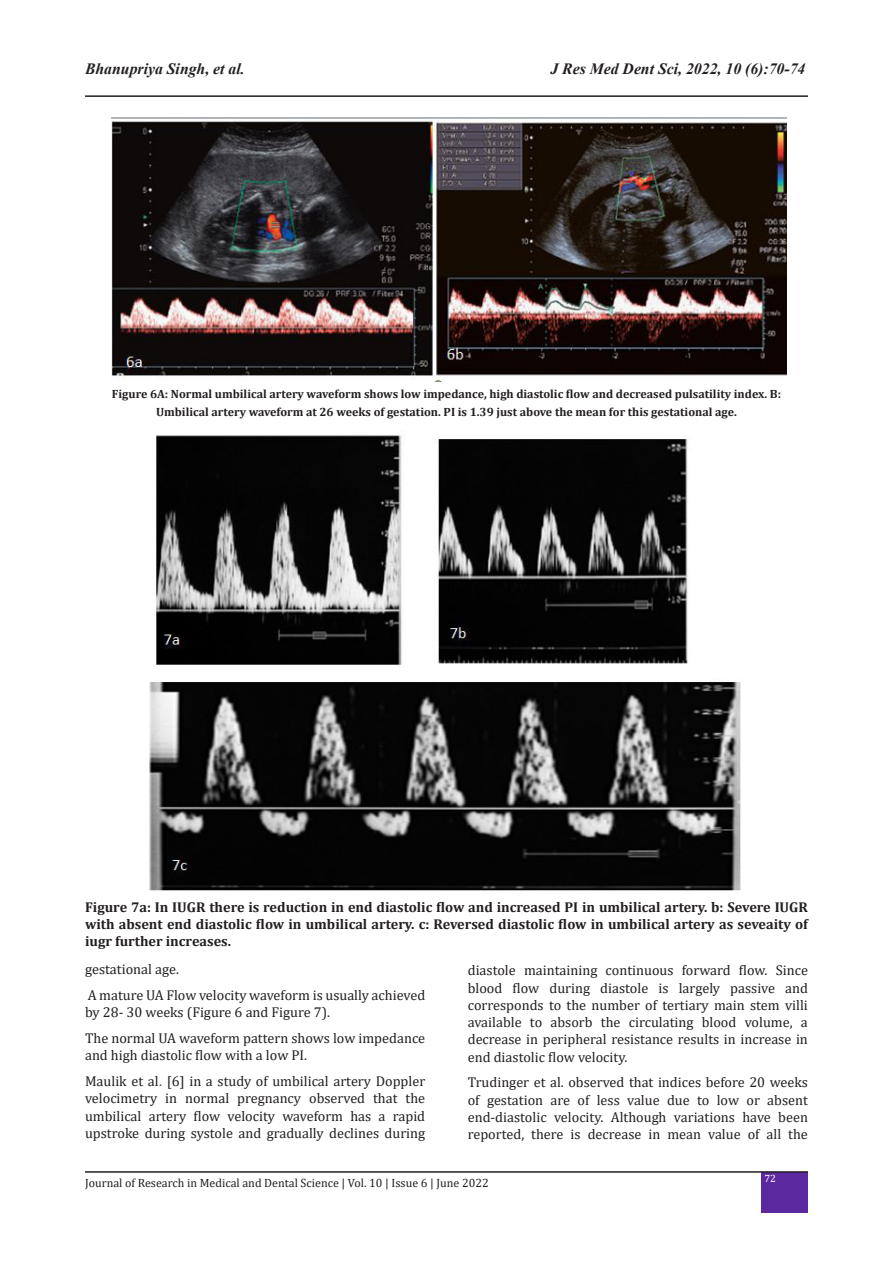
<style>
.page{position:relative;width:893px;height:1263px;background:#fff}
.page>*{position:absolute;margin:0;border:0;box-sizing:border-box;transform-origin:0 0}
.t1{font:italic 700 15.75px "Times New Roman";color:#231f20}
.bd{font:14.25px/17.2px "Cambria";color:#231f20;text-align:justify}
.bd-2{font:700 14.25px/17.2px "Cambria";color:#231f20;text-align:justify}
.bd-3{font:700 12px/17.2px "Cambria";color:#231f20;text-align:center}
.t2{font:12px "Cambria";color:#231f20}
.t3{font:10.5px "Cambria";color:#fff}
.s1{font-family:"Times New Roman"}
</style>
<div class="page">
<hr style="left:85px;top:95px;width:723px;height:2px;background:#231f20">
<div style="left:762px;top:1172px;width:46px;height:41px;background:#5b289f"></div>
<hr style="left:85px;top:1171px;width:723px;height:2px;background:#231f20">
<img style="left:112px;top:118px;width:675px;height:263px">
<img style="left:150px;top:435px;width:591px;height:456px">
<p class="t1" style="left:85px;top:58px;width:161px">Bhanupriya Singh, et al.</p>
<p class="t1" style="left:550px;top:58px;width:257px">J Res Med Dent Sci, 2022, 10 (6):70-74</p>
<p class="bd-3" style="left:112px;top:385px;width:671px">Figure 6A: Normal umbilical artery waveform shows low impedance, high diastolic flow and decreased pulsatility index. B:<br>Umbilical artery waveform at 26 weeks of gestation. PI is 1.39 just above the mean for this gestational age.</p>
<p class="bd-2" style="left:85px;top:897px;width:724px">Figure 7a: In IUGR there is reduction in end diastolic flow and increased PI in umbilical artery. b: Severe IUGR with absent end diastolic flow in umbilical artery. c: Reversed diastolic flow in umbilical artery as seveaity of iugr further increases.</p>
<p class="bd" style="left:85px;top:961px;width:96px">gestational age.</p>
<p class="bd" style="left:85px;top:986px;width:342px">A mature UA Flow velocity waveform is usually achieved by 28- 30 weeks (Figure 6 and Figure 7).</p>
<p class="bd" style="left:85px;top:1029px;width:342px">The normal UA waveform pattern shows low impedance and high diastolic flow with a low PI.</p>
<p class="bd" style="left:85px;top:1072px;width:342px">Maulik et al<span class="s1">.</span> [6] in a study of umbilical artery Doppler velocimetry in normal pregnancy observed that the umbilical artery flow velocity waveform has a rapid upstroke during systole and gradually declines during</p>
<p class="bd" style="left:468px;top:962px;width:342px">diastole maintaining continuous forward flow. Since blood flow during diastole is largely passive and corresponds to the number of tertiary main stem villi available to absorb the circulating blood volume, a decrease in peripheral resistance results in increase in end diastolic flow velocity.</p>
<p class="bd" style="left:468px;top:1074px;width:342px">Trudinger et al. observed that indices before 20 weeks of gestation are of less value due to low or absent end-diastolic velocity. Although variations have been reported, there is decrease in mean value of all the</p>
<p class="t2" style="left:85px;top:1176px;width:405px">Journal of Research in Medical and Dental Science | Vol. 10 | Issue 6 | June 2022</p>
<p class="t3" style="left:764px;top:1172px;width:13px">72</p>
</div>
